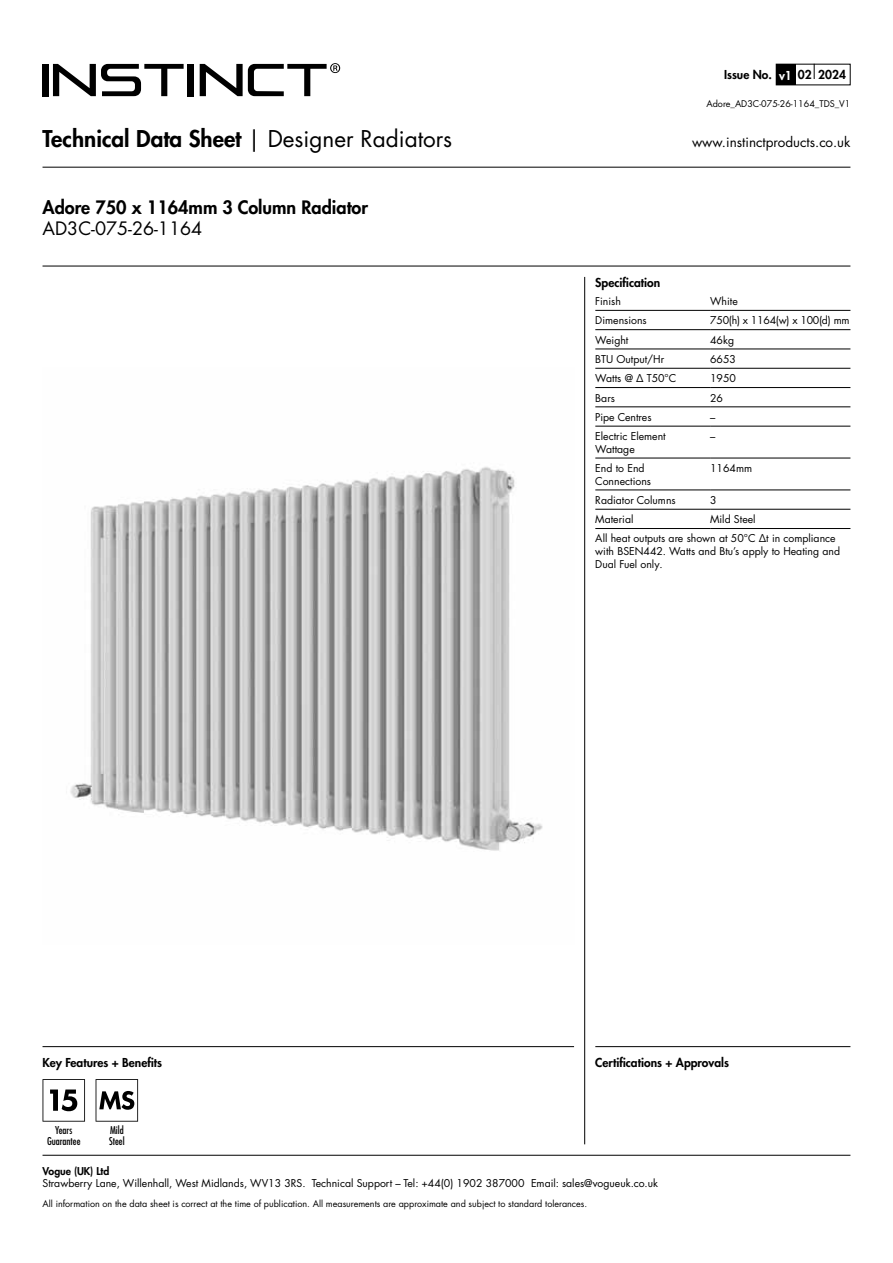
<style>
.page{position:relative;width:893px;height:1263px;background:#fff}
.page>*{position:absolute;margin:0;border:0;box-sizing:border-box;transform-origin:0 0}
.t1{font:800 22.5px "Futura LT Pro";color:#000}
.t2{font:800 18px "Futura LT Pro";color:#000}
.t3{font:18px "Futura LT Pro";color:#000}
.t4{font:13.5px "Futura LT Pro";color:#000}
.t5{font:800 12px "Futura LT Pro";color:#000}
.t6{font:10.5px/12.6px "Futura LT Pro";color:#000}
.t7{font:10.5px "Futura LT Pro";letter-spacing:-.02em;color:#000}
.t8{font:500 condensed 10.5px/10.5px "Futura LT Pro";color:#000;text-align:center}
.t9{font:800 10.5px "Futura LT Pro";color:#000}
.t10{font:9px "Futura LT Pro";color:#000}
.s1{color:#fff}
.s2{font-weight:400}
</style>
<div class="page">
<div style="left:43px;top:64px;width:6px;height:32px;background:#000"></div>
<div style="left:188px;top:64px;width:6px;height:32px;background:#000"></div>
<svg style="left:200px;top:63px;width:140px;height:33px"></svg>
<svg style="left:53px;top:64px;width:131px;height:32px"></svg>
<div style="left:776px;top:64px;width:19px;height:21px;background:#000"></div>
<svg style="left:814px;top:64px;width:1px;height:15px"></svg>
<hr style="left:43px;top:1155px;width:807px;height:1px;background:#000">
<hr style="left:43px;top:1046px;width:531px;height:1px;background:#000">
<hr style="left:595px;top:1046px;width:255px;height:1px;background:#000">
<hr style="left:43px;top:167px;width:807px;height:1px;background:#000">
<hr style="left:43px;top:266px;width:807px;height:1px;background:#000">
<hr style="left:584px;top:277px;width:1px;height:867px;background:#000">
<hr style="left:595px;top:310px;width:115px;height:1px;background:#000">
<hr style="left:710px;top:310px;width:140px;height:1px;background:#000">
<hr style="left:595px;top:329px;width:115px;height:1px;background:#000">
<hr style="left:710px;top:329px;width:140px;height:1px;background:#000">
<hr style="left:595px;top:349px;width:115px;height:1px;background:#000">
<hr style="left:710px;top:349px;width:140px;height:1px;background:#000">
<hr style="left:595px;top:368px;width:115px;height:1px;background:#000">
<hr style="left:710px;top:368px;width:140px;height:1px;background:#000">
<hr style="left:595px;top:387px;width:115px;height:1px;background:#000">
<hr style="left:710px;top:387px;width:140px;height:1px;background:#000">
<hr style="left:595px;top:407px;width:115px;height:1px;background:#000">
<hr style="left:710px;top:407px;width:140px;height:1px;background:#000">
<hr style="left:595px;top:426px;width:115px;height:1px;background:#000">
<hr style="left:710px;top:426px;width:140px;height:1px;background:#000">
<hr style="left:595px;top:458px;width:115px;height:1px;background:#000">
<hr style="left:710px;top:458px;width:140px;height:1px;background:#000">
<hr style="left:595px;top:490px;width:115px;height:1px;background:#000">
<hr style="left:710px;top:490px;width:140px;height:1px;background:#000">
<hr style="left:595px;top:509px;width:115px;height:1px;background:#000">
<hr style="left:710px;top:509px;width:140px;height:1px;background:#000">
<hr style="left:595px;top:528px;width:115px;height:1px;background:#000">
<hr style="left:710px;top:528px;width:140px;height:1px;background:#000">
<img style="left:70px;top:467px;width:473px;height:384px">
<svg style="left:96px;top:1079px;width:42px;height:42px"></svg>
<svg style="left:43px;top:1079px;width:42px;height:42px"></svg>
<p class="t5" style="left:724px;top:66px;width:123px">Issue No. <span class="s1">v1</span> 02 2024</p>
<p class="t10" style="left:706px;top:98px;width:145px">Adore_AD3C-075-26-1164_TDS_V1</p>
<h1 class="t1" style="left:43px;top:122px;width:411px">Technical Data Sheet <span class="s2">| Designer Radiators</span></h1>
<p class="t4" style="left:692px;top:132px;width:160px">www.instinctproducts.co.uk</p>
<h2 class="t2" style="left:43px;top:193px;width:327px">Adore 750 x 1164mm 3 Column Radiator</h2>
<h2 class="t3" style="left:43px;top:216px;width:161px">AD3C-075-26-1164</h2>
<p class="t5" style="left:595px;top:273px;width:66px">Specification</p>
<p class="t6" style="left:595px;top:295px;width:27px">Finish</p>
<p class="t6" style="left:710px;top:295px;width:29px">White</p>
<p class="t6" style="left:595px;top:314px;width:53px">Dimensions</p>
<p class="t7" style="left:710px;top:313px;width:141px">750(h) x 1164(w) x 100(d) mm</p>
<p class="t6" style="left:595px;top:333px;width:35px">Weight</p>
<p class="t6" style="left:710px;top:333px;width:25px">46kg</p>
<p class="t6" style="left:595px;top:353px;width:70px">BTU Output/Hr</p>
<p class="t6" style="left:710px;top:353px;width:27px">6653</p>
<p class="t6" style="left:595px;top:372px;width:83px">Watts @ Δ T50°C</p>
<p class="t6" style="left:710px;top:372px;width:27px">1950</p>
<p class="t6" style="left:595px;top:391px;width:21px">Bars</p>
<p class="t6" style="left:710px;top:391px;width:14px">26</p>
<p class="t6" style="left:595px;top:410px;width:58px">Pipe Centres</p>
<p class="t6" style="left:710px;top:410px;width:7px">–</p>
<p class="t6" style="left:595px;top:430px;width:72px">Electric Element<br>Wattage</p>
<p class="t6" style="left:710px;top:430px;width:7px">–</p>
<p class="t6" style="left:595px;top:462px;width:57px">End to End<br>Connections</p>
<p class="t6" style="left:710px;top:462px;width:43px">1164mm</p>
<p class="t6" style="left:595px;top:494px;width:82px">Radiator Columns</p>
<p class="t6" style="left:710px;top:494px;width:8px">3</p>
<p class="t6" style="left:595px;top:513px;width:40px">Material</p>
<p class="t6" style="left:595px;top:509px;width:242px;line-height:19.4px;text-indent:115px">Mild Steel<br>All heat outputs are shown at 50°C Δt in compliance</p>
<p class="t6" style="left:595px;top:545px;width:246px">with BSEN442. Watts and Btu’s apply to Heating and<br>Dual Fuel only.</p>
<p class="t5" style="left:43px;top:1053px;width:121px">Key Features + Benefits</p>
<p class="t5" style="left:595px;top:1053px;width:135px">Certifications + Approvals</p>
<p class="t8" style="left:47px;top:1125px;width:35px">Years<br>Guarantee</p>
<p class="t8" style="left:109px;top:1125px;width:17px;text-align:left">Mild<br>Steel</p>
<p class="t9" style="left:43px;top:1163px;width:68px">Vogue (UK) Ltd</p>
<p class="t6" style="left:43px;top:1177px;width:617px">Strawberry Lane, Willenhall, West Midlands, WV13 3RS. Technical Support – Tel: +44(0) 1902 387000 Email: sales@vogueuk.co.uk</p>
<p class="t10" style="left:43px;top:1197px;width:546px">All information on the data sheet is correct at the time of publication. All measurements are approximate and subject to standard tolerances.</p>
</div>
